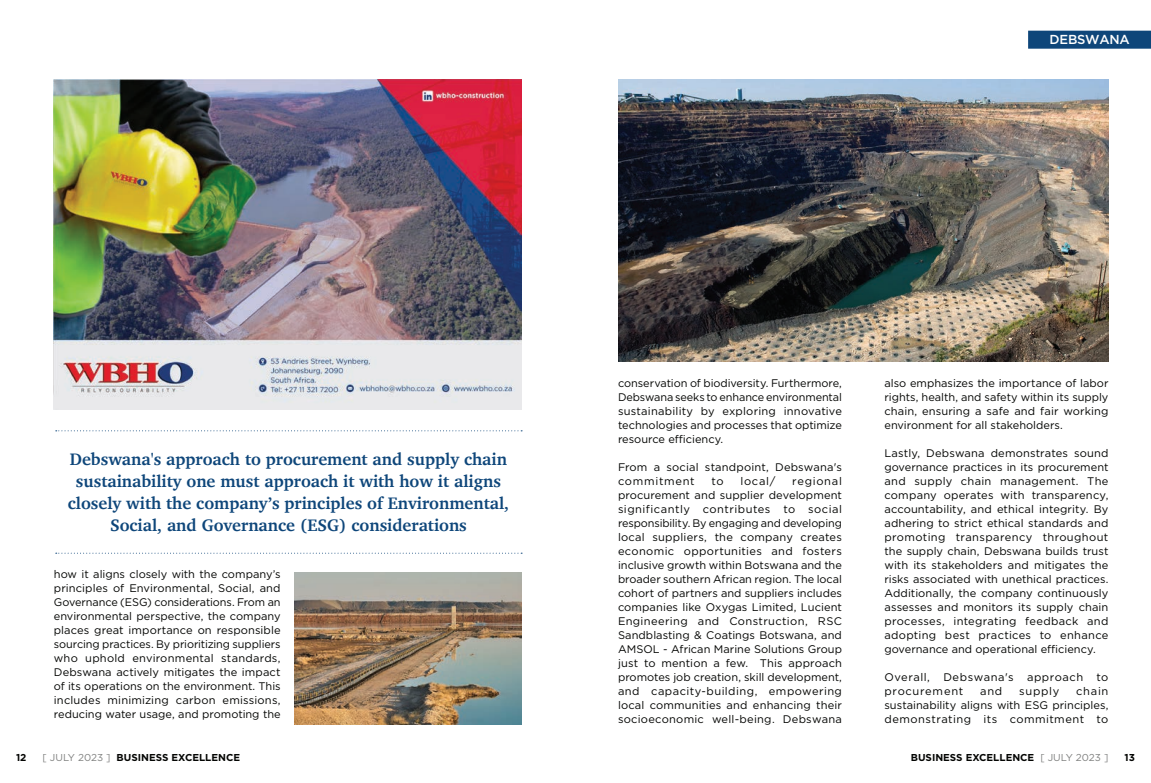
<style>
.page{position:relative;width:1151px;height:783px;background:#fff}
.page>*{position:absolute;margin:0;border:0;box-sizing:border-box;transform-origin:0 0}
.t1{font:700 17px/22px "Charter";color:#0e467a;text-align:center}
.t2{font:500 13px "Gotham";letter-spacing:-.02em;color:#fff}
.t3{font:11px/14px "Gotham";letter-spacing:.01em;color:#040503;text-align:justify}
.t4{font:11px/14px "Gotham";letter-spacing:.05em;color:#040503}
.t5{font:700 10px "Gotham";color:#040503}
.s1{font-weight:400;color:#808180}
</style>
<div class="page">
<img style="left:618px;top:80px;width:490px;height:281px">
<svg style="left:56px;top:430px;width:466px;height:1px"></svg>
<svg style="left:56px;top:552px;width:466px;height:1px"></svg>
<img style="left:295px;top:572px;width:227px;height:152px">
<img style="left:54px;top:80px;width:468px;height:329px">
<div style="left:1028px;top:31px;width:123px;height:18px;background:#0e467a"></div>
<p class="t2" style="left:1050px;top:31px;width:82px">DEBSWANA</p>
<h1 class="t1" style="left:68px;top:447px;width:443px">Debswana's approach to procurement and supply chain sustainability one must approach it with how it aligns closely with the company’s principles of Environmental, Social, and Governance (ESG) considerations</h1>
<p class="t3" style="left:54px;top:566px;width:228px">how it aligns closely with the company’s principles of Environmental, Social, and Governance (ESG) considerations. From an environmental perspective, the company places great importance on responsible sourcing practices. By prioritizing suppliers who uphold environmental standards, Debswana actively mitigates the impact of its operations on the environment. This includes minimizing carbon emissions, reducing water usage, and promoting the</p>
<p class="t3" style="left:618px;top:375px;width:225px">conservation of biodiversity. Furthermore, Debswana seeks to enhance environmental sustainability by exploring innovative technologies and processes that optimize resource efficiency.</p>
<p class="t3" style="left:618px;top:459px;width:225px">From a social standpoint, Debswana's commitment</p>
<p class="t3" style="left:711px;top:473px;width:14px">to</p>
<p class="t3" style="left:740px;top:473px;width:37px">local/</p>
<p class="t3" style="left:618px;top:473px;width:225px;text-indent:174px">regional procurement and supplier development significantly contributes to social responsibility. By engaging and developing local suppliers, the company creates economic opportunities and fosters inclusive growth within Botswana and the broader southern African region. The local cohort of partners and suppliers includes companies like Oxygas Limited, Lucient Engineering and Construction, RSC Sandblasting &amp; Coatings Botswana, and AMSOL - African Marine Solutions Group just to mention a few. This approach promotes job creation, skill development, and capacity-building, empowering local communities and enhancing their socioeconomic well-being. Debswana</p>
<p class="t3" style="left:884px;top:375px;width:225px">also emphasizes the importance of labor rights, health, and safety within its supply chain, ensuring a safe and fair working environment for all stakeholders.</p>
<p class="t3" style="left:884px;top:445px;width:225px">Lastly, Debswana demonstrates sound governance practices in its procurement and supply chain management. The company operates with transparency, accountability, and ethical integrity. By adhering to strict ethical standards and promoting transparency throughout the supply chain, Debswana builds trust with its stakeholders and mitigates the risks associated with unethical practices.<br>Additionally, the company continuously assesses and monitors its supply chain processes, integrating feedback and adopting best practices to enhance governance and operational efficiency.</p>
<p class="t4" style="left:884px;top:669px;width:225px">Overall, Debswana's approach to procurement</p>
<p class="t3" style="left:884px;top:683px;width:225px;text-indent:192px">chain sustainability aligns with ESG principles, demonstrating its commitment to</p>
<p class="t3" style="left:980px;top:683px;width:24px">and</p>
<p class="t3" style="left:1019px;top:683px;width:42px">supply</p>
<p class="t5" style="left:16px;top:750px;width:12px">12</p>
<p class="t5" style="left:43px;top:750px;width:199px"><span class="s1">[ JULY 2023 ]</span> BUSINESS EXCELLENCE</p>
<p class="t5" style="left:911px;top:750px;width:199px">BUSINESS EXCELLENCE <span class="s1">[ JULY 2023 ]</span></p>
<p class="t5" style="left:1124px;top:750px;width:12px">13</p>
</div>
